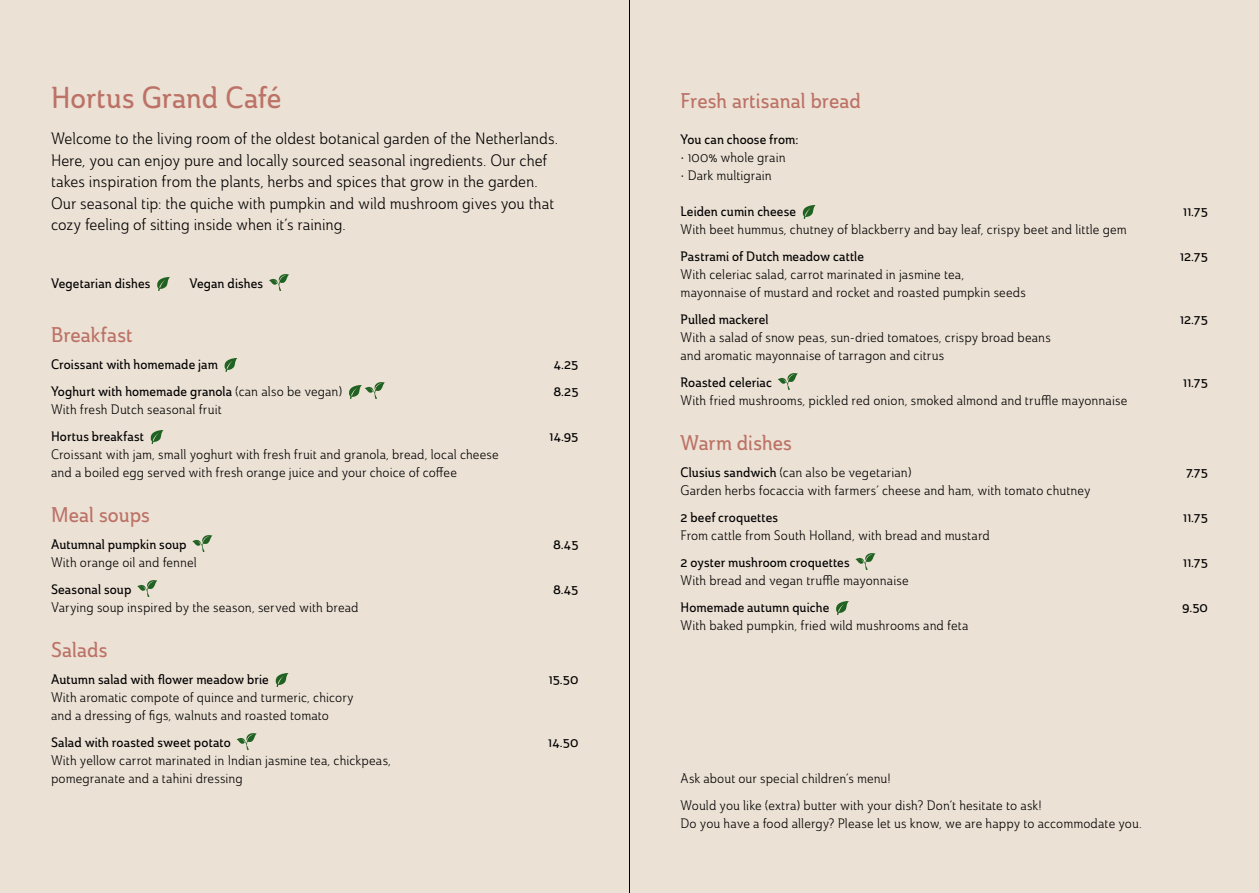
<style>
.page{position:relative;width:1259px;height:893px;background:#ece1d5}
.page>*{position:absolute;margin:0;border:0;box-sizing:border-box;transform-origin:0 0}
.t1{font:30px "Ainslie Con Med";letter-spacing:.005em;color:#bc7266}
.t2{font:21px "Ainslie Con Med";letter-spacing:.005em;color:#bc7266}
.t3{font:16.2px/21.6px "Ainslie Con Boo";letter-spacing:-.005em;color:#000}
.t4{font:13.5px/18px "Ainslie Con Boo";letter-spacing:.005em;color:#000}
.t5{font:13.5px "Ainslie Con Med";letter-spacing:.005em;color:#000}
.s1{font-family:"Ainslie Con Boo"}
.s2{font-family:"Ainslie Con Med"}
</style>
<div class="page">
<svg style="left:157px;top:277px;width:13px;height:14px"></svg>
<svg style="left:269px;top:274px;width:20px;height:17px"></svg>
<svg style="left:224px;top:358px;width:14px;height:14px"></svg>
<svg style="left:349px;top:382px;width:36px;height:17px"></svg>
<svg style="left:150px;top:430px;width:14px;height:14px"></svg>
<svg style="left:192px;top:535px;width:20px;height:17px"></svg>
<svg style="left:137px;top:580px;width:20px;height:17px"></svg>
<svg style="left:275px;top:673px;width:14px;height:14px"></svg>
<svg style="left:236px;top:733px;width:21px;height:17px"></svg>
<svg style="left:802px;top:205px;width:14px;height:14px"></svg>
<svg style="left:777px;top:373px;width:21px;height:17px"></svg>
<svg style="left:855px;top:553px;width:20px;height:17px"></svg>
<svg style="left:836px;top:601px;width:13px;height:14px"></svg>
<hr style="left:629px;top:0;width:1px;height:893px;background:#000">
<h1 class="t1" style="left:51px;top:78px;width:232px">Hortus Grand Café</h1>
<p class="t3" style="left:51px;top:128px;width:508px">Welcome to the living room of the oldest botanical garden of the Netherlands.<br>Here, you can enjoy pure and locally sourced seasonal ingredients. Our chef takes inspiration from the plants, herbs and spices that grow in the garden.<br>Our seasonal tip: the quiche with pumpkin and wild mushroom gives you that cozy feeling of sitting inside when it’s raining.</p>
<p class="t5" style="left:51px;top:275px;width:101px">Vegetarian dishes</p>
<p class="t5" style="left:189px;top:275px;width:75px">Vegan dishes</p>
<h2 class="t2" style="left:51px;top:321px;width:83px">Breakfast</h2>
<p class="t5" style="left:51px;top:356px;width:168px">Croissant with homemade jam</p>
<p class="t5" style="left:554px;top:356px;width:26px">4.25</p>
<p class="t5" style="left:51px;top:383px;width:293px">Yoghurt with homemade granola <span class="s1">(can also be vegan)</span></p>
<p class="t5" style="left:553px;top:383px;width:27px">8.25</p>
<p class="t4" style="left:51px;top:400px;width:172px">With fresh Dutch seasonal fruit</p>
<p class="t5" style="left:51px;top:428px;width:94px">Hortus breakfast</p>
<p class="t5" style="left:549px;top:428px;width:30px">14.95</p>
<p class="t4" style="left:51px;top:445px;width:449px">Croissant with jam, small yoghurt with fresh fruit and granola, bread, local cheese and a boiled egg served with fresh orange juice and your choice of coffee</p>
<h2 class="t2" style="left:51px;top:501px;width:100px">Meal soups</h2>
<p class="t5" style="left:51px;top:536px;width:137px">Autumnal pumpkin soup</p>
<p class="t5" style="left:553px;top:536px;width:27px">8.45</p>
<p class="t4" style="left:51px;top:553px;width:147px">With orange oil and fennel</p>
<p class="t5" style="left:51px;top:581px;width:82px">Seasonal soup</p>
<p class="t5" style="left:553px;top:581px;width:27px">8.45</p>
<p class="t4" style="left:51px;top:598px;width:309px">Varying soup inspired by the season, served with bread</p>
<h2 class="t2" style="left:51px;top:636px;width:58px">Salads</h2>
<p class="t5" style="left:51px;top:671px;width:219px">Autumn salad with flower meadow brie</p>
<p class="t5" style="left:549px;top:671px;width:31px">15.50</p>
<p class="t4" style="left:51px;top:688px;width:304px">With aromatic compote of quince and turmeric, chicory and a dressing of figs, walnuts and roasted tomato</p>
<p class="t5" style="left:51px;top:734px;width:181px">Salad with roasted sweet potato</p>
<p class="t5" style="left:548px;top:734px;width:32px">14.50</p>
<p class="t4" style="left:51px;top:751px;width:341px">With yellow carrot marinated in Indian jasmine tea, chickpeas, pomegranate and a tahini dressing</p>
<h2 class="t2" style="left:680px;top:87px;width:182px">Fresh artisanal bread</h2>
<p class="t5" style="left:680px;top:131px;width:120px">You can choose from:</p>
<p class="t4" style="left:680px;top:148px;width:107px">• 100% whole grain</p>
<p class="t4" style="left:680px;top:166px;width:93px">• Dark multigrain</p>
<p class="t5" style="left:680px;top:203px;width:117px">Leiden cumin cheese</p>
<p class="t5" style="left:1183px;top:203px;width:26px">11.75</p>
<p class="t4" style="left:680px;top:220px;width:448px">With beet hummus, chutney of blackberry and bay leaf, crispy beet and little gem</p>
<p class="t5" style="left:680px;top:248px;width:185px">Pastrami of Dutch meadow cattle</p>
<p class="t5" style="left:1180px;top:248px;width:29px">12.75</p>
<p class="t4" style="left:680px;top:265px;width:347px">With celeriac salad, carrot marinated in jasmine tea, mayonnaise of mustard and rocket and roasted pumpkin seeds</p>
<p class="t5" style="left:680px;top:311px;width:90px">Pulled mackerel</p>
<p class="t5" style="left:1180px;top:311px;width:29px">12.75</p>
<p class="t4" style="left:680px;top:328px;width:372px">With a salad of snow peas, sun-dried tomatoes, crispy broad beans and aromatic mayonnaise of tarragon and citrus</p>
<p class="t5" style="left:680px;top:374px;width:93px">Roasted celeriac</p>
<p class="t5" style="left:1183px;top:374px;width:26px">11.75</p>
<p class="t4" style="left:680px;top:391px;width:448px">With fried mushrooms, pickled red onion, smoked almond and truffle mayonnaise</p>
<h2 class="t2" style="left:680px;top:429px;width:113px">Warm dishes</h2>
<p class="t4" style="left:680px;top:463px;width:232px"><span class="s2">Clusius sandwich</span> (can also be vegetarian)</p>
<p class="t5" style="left:1186px;top:464px;width:23px">7.75</p>
<p class="t4" style="left:680px;top:481px;width:411px">Garden herbs focaccia with farmers’ cheese and ham, with tomato chutney</p>
<p class="t5" style="left:680px;top:509px;width:99px">2 beef croquettes</p>
<p class="t5" style="left:1183px;top:509px;width:26px">11.75</p>
<p class="t4" style="left:680px;top:526px;width:311px">From cattle from South Holland, with bread and mustard</p>
<p class="t5" style="left:680px;top:554px;width:171px">2 oyster mushroom croquettes</p>
<p class="t5" style="left:1183px;top:554px;width:26px">11.75</p>
<p class="t4" style="left:680px;top:571px;width:230px">With bread and vegan truffle mayonnaise</p>
<p class="t5" style="left:680px;top:599px;width:150px">Homemade autumn quiche</p>
<p class="t5" style="left:1182px;top:599px;width:27px">9.50</p>
<p class="t4" style="left:680px;top:616px;width:289px">With baked pumpkin, fried wild mushrooms and feta</p>
<p class="t4" style="left:680px;top:765px;width:363px;line-height:27px">Ask about our special children’s menu!<br>Would you like (extra) butter with your dish? Don’t hesitate to ask!</p>
<p class="t4" style="left:680px;top:814px;width:463px">Do you have a food allergy? Please let us know, we are happy to accommodate you.</p>
</div>
